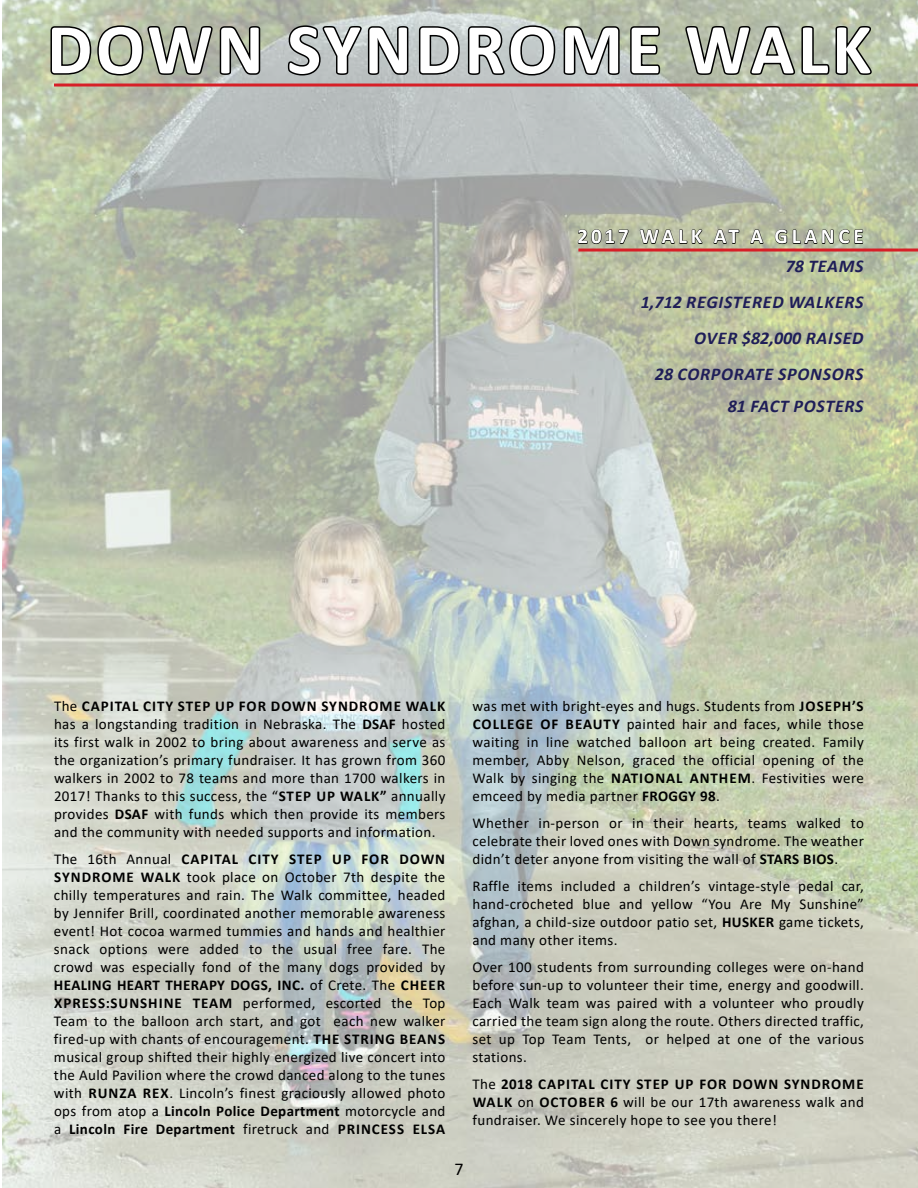
<style>
.page{position:relative;width:918px;height:1188px;background:#fff}
.page>*{position:absolute;margin:0;border:0;box-sizing:border-box;transform-origin:0 0}
.t1{font:700 72px "Calibri";letter-spacing:.05em;color:#fff}
.t2{font:700 21px "Calibri";letter-spacing:.18em;color:#fff}
.t3{font:italic 700 18px/36px "Calibri";letter-spacing:.04em;color:#1f1e58;text-align:right}
.t4{font:18px "Calibri";color:#000}
.t5{font:15px/18px "Calibri";letter-spacing:.025em;color:#000;text-align:justify}
.s1{font-weight:700}
</style>
<div class="page">
<img style="left:2px;top:0;width:916px;height:1188px">
<svg style="left:578px;top:226px;width:51px;height:21px"></svg>
<svg style="left:639px;top:226px;width:64px;height:21px"></svg>
<svg style="left:713px;top:226px;width:27px;height:18px"></svg>
<svg style="left:750px;top:226px;width:14px;height:18px"></svg>
<svg style="left:775px;top:226px;width:88px;height:18px;background:#8a907b"></svg>
<hr style="left:578px;top:249px;width:340px;height:3px;background:#d71f27">
<svg style="left:48px;top:16px;width:215px;height:75px;background:#929686"></svg>
<svg style="left:286px;top:17px;width:336px;height:60px;background:#929796"></svg>
<svg style="left:628px;top:24px;width:34px;height:53px;background:#7a8074"></svg>
<svg style="left:683px;top:16px;width:191px;height:75px;background:#939887"></svg>
<hr style="left:54px;top:84px;width:864px;height:3px;background:#d71f27">
<h1 class="t1" style="left:47px;top:-2px;width:826px">DOWN SYNDROME WALK</h1>
<h2 class="t2" style="left:577px;top:222px;width:288px">2017 WALK AT A GLANCE</h2>
<p class="t3" style="left:641px;top:248px;width:224px">78 TEAMS<br>1,712 REGISTERED WALKERS<br>OVER $82,000 RAISED<br>28 CORPORATE SPONSORS</p>
<p class="t3" style="left:728px;top:387px;width:137px">81 FACT POSTERS</p>
<p class="t5" style="left:54px;top:696px;width:393px">The <span class="s1">CAPITAL CITY STEP UP FOR DOWN SYNDROME WALK </span>has a longstanding tradition in Nebraska. The <span class="s1">DSAF</span> hosted its first walk in 2002 to bring about awareness and serve as the organization’s primary fundraiser. It has grown from 360 walkers in 2002 to 78 teams and more than 1700 walkers in 2017! Thanks to this success, the “<span class="s1">STEP UP WALK”</span> annually provides <span class="s1">DSAF</span> with funds which then provide its members and the community with needed supports and information.</p>
<p class="t5" style="left:54px;top:849px;width:393px">The 16th Annual <span class="s1">CAPITAL CITY STEP UP FOR DOWN SYNDROME WALK</span> took place on October 7th despite the chilly temperatures and rain. The Walk committee, headed by Jennifer Brill, coordinated another memorable awareness event! Hot cocoa warmed tummies and hands and healthier snack options were added to the usual free fare. The crowd was especially fond of the many dogs provided by <span class="s1">HEALING HEART THERAPY DOGS, INC.</span> of Crete. The <span class="s1">CHEER XPRESS:SUNSHINE TEAM</span> performed, escorted the Top Team to the balloon arch start, and got each new walker fired-up with chants of encouragement. <span class="s1">THE STRING BEANS </span>musical group shifted their highly energized live concert into the Auld Pavilion where the crowd danced along to the tunes with <span class="s1">RUNZA REX</span>. Lincoln’s finest graciously allowed photo ops from atop a <span class="s1">Lincoln Police Department</span> motorcycle and a <span class="s1">Lincoln Fire Department</span> firetruck and <span class="s1">PRINCESS ELSA</span></p>
<p class="t5" style="left:473px;top:696px;width:393px">was met with bright-eyes and hugs. Students from <span class="s1">JOSEPH’S COLLEGE OF BEAUTY</span> painted hair and faces, while those waiting in line watched balloon art being created. Family member, Abby Nelson, graced the official opening of the Walk by singing the <span class="s1">NATIONAL ANTHEM</span>. Festivities were emceed by media partner <span class="s1">FROGGY 98</span>.</p>
<p class="t5" style="left:472px;top:813px;width:393px">Whether in-person or in their hearts, teams walked to celebrate their loved ones with Down syndrome. The weather didn’t deter anyone from visiting the wall of <span class="s1">STARS BIOS</span>.</p>
<p class="t5" style="left:472px;top:876px;width:393px">Raffle items included a children’s vintage-style pedal car, hand-crocheted blue and yellow “You Are My Sunshine” afghan, a child-size outdoor patio set, <span class="s1">HUSKER</span> game tickets, and many other items.</p>
<p class="t5" style="left:472px;top:957px;width:393px">Over 100 students from surrounding colleges were on-hand before sun-up to volunteer their time, energy and goodwill.<br>Each Walk team was paired with a volunteer who proudly carried the team sign along the route. Others directed traffic, set up Top Team Tents, or helped at one of the various stations.</p>
<p class="t5" style="left:472px;top:1074px;width:393px">The <span class="s1">2018 CAPITAL CITY STEP UP FOR DOWN SYNDROME WALK</span> on <span class="s1">OCTOBER 6</span> will be our 17th awareness walk and fundraiser. We sincerely hope to see you there!</p>
<p class="t4" style="left:454px;top:1157px;width:11px">7</p>
</div>
